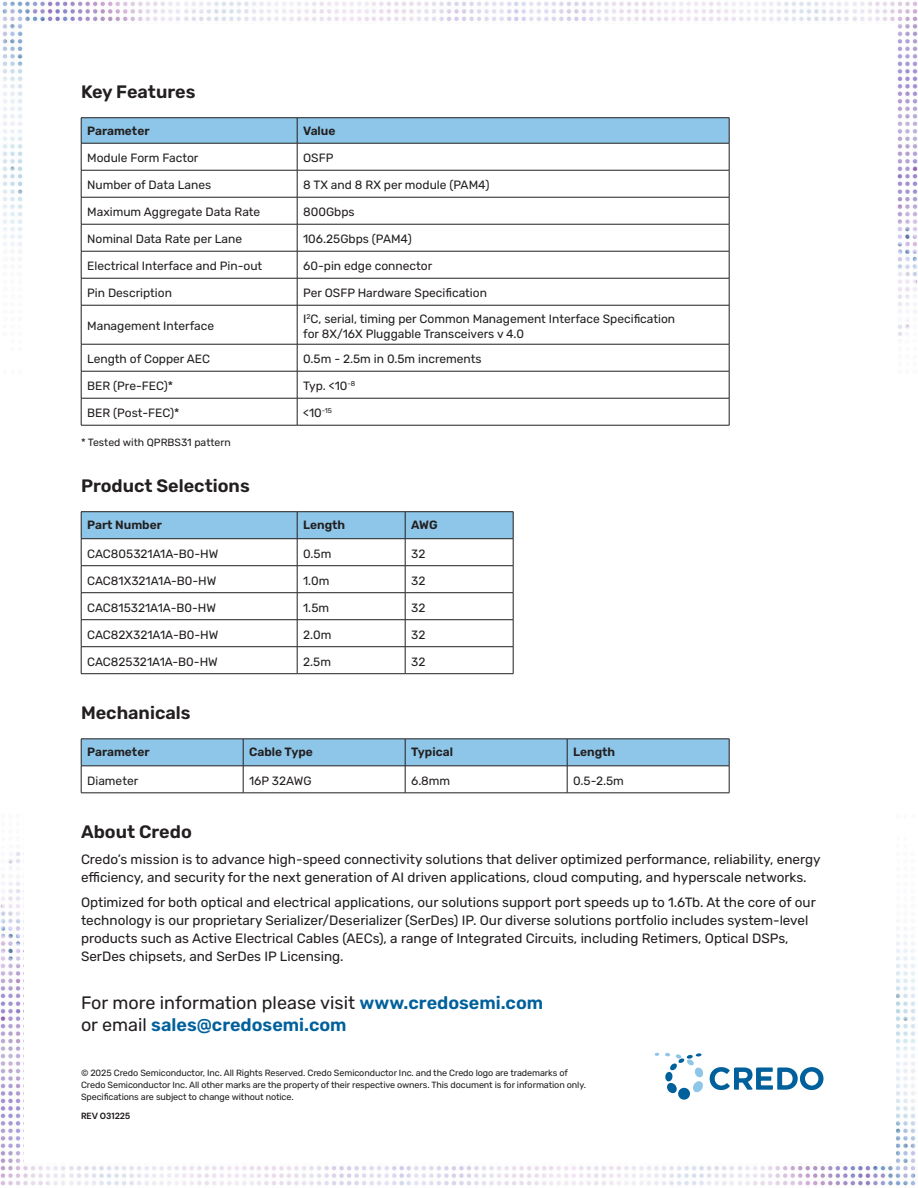
<style>
.page{position:relative;width:918px;height:1188px;background:#fff}
.page>*{position:absolute;margin:0;border:0;box-sizing:border-box;transform-origin:0 0}
.t1{font:18px/21.6px "Rubik";color:#231f20}
.t2{font:300 18px "Rubik";color:#231f20}
.t3{font:13.5px/18px "Rubik";color:#231f20}
.t4{font:12px/15px "Rubik";color:#231f20}
.t5{font:300 12px "Rubik";color:#231f20}
.t6{font:10.5px "Rubik";color:#231f20}
.t7{font:9px/12px "Rubik";letter-spacing:-.01em;color:#231f20}
.t8{font:9px "DM Sans 9 pt";letter-spacing:-.01em;color:#231f20}
.s1{font-weight:300;color:#00609c}
</style>
<div class="page">
<img style="left:406px;top:928px;width:510px;height:258px">
<img style="left:0;top:852px;width:404px;height:334px">
<img style="left:2px;top:1px;width:510px;height:259px">
<img style="left:514px;top:1px;width:404px;height:335px">
<div style="left:25px;top:25px;width:871px;height:1138px;background:#fff"></div>
<hr style="left:81px;top:305px;width:216px;height:1px;background:#231f20">
<hr style="left:81px;top:305px;width:1px;height:39px;background:#231f20">
<hr style="left:297px;top:305px;width:432px;height:1px;background:#231f20">
<hr style="left:297px;top:305px;width:1px;height:39px;background:#231f20">
<hr style="left:729px;top:305px;width:1px;height:39px;background:#231f20">
<hr style="left:81px;top:344px;width:216px;height:1px;background:#231f20">
<hr style="left:297px;top:344px;width:432px;height:1px;background:#231f20">
<hr style="left:81px;top:371px;width:216px;height:1px;background:#231f20">
<hr style="left:297px;top:371px;width:432px;height:1px;background:#231f20">
<hr style="left:81px;top:398px;width:216px;height:1px;background:#231f20">
<svg style="left:81px;top:344px;width:1px;height:81px"></svg>
<hr style="left:297px;top:398px;width:432px;height:1px;background:#231f20">
<svg style="left:297px;top:344px;width:1px;height:81px"></svg>
<svg style="left:729px;top:344px;width:1px;height:81px"></svg>
<hr style="left:81px;top:425px;width:216px;height:1px;background:#231f20">
<hr style="left:297px;top:425px;width:432px;height:1px;background:#231f20">
<hr style="left:81px;top:117px;width:216px;height:1px;background:#231f20">
<hr style="left:297px;top:117px;width:432px;height:1px;background:#231f20">
<svg style="left:81px;top:118px;width:649px;height:187px"></svg>
<hr style="left:81px;top:143px;width:216px;height:1px;background:#231f20">
<hr style="left:297px;top:143px;width:432px;height:1px;background:#231f20">
<hr style="left:81px;top:511px;width:216px;height:1px;background:#231f20">
<hr style="left:297px;top:511px;width:108px;height:1px;background:#231f20">
<hr style="left:405px;top:511px;width:108px;height:1px;background:#231f20">
<svg style="left:81px;top:512px;width:433px;height:162px"></svg>
<hr style="left:81px;top:673px;width:216px;height:1px;background:#231f20">
<hr style="left:297px;top:673px;width:108px;height:1px;background:#231f20">
<hr style="left:405px;top:673px;width:108px;height:1px;background:#231f20">
<svg style="left:81px;top:739px;width:649px;height:54px"></svg>
<hr style="left:81px;top:793px;width:162px;height:1px;background:#231f20">
<hr style="left:243px;top:793px;width:162px;height:1px;background:#231f20">
<hr style="left:405px;top:793px;width:162px;height:1px;background:#231f20">
<hr style="left:567px;top:793px;width:162px;height:1px;background:#231f20">
<svg style="left:710px;top:1067px;width:114px;height:23px"></svg>
<div style="left:678px;top:1088px;width:12px;height:12px;background:#00609c;border-radius:50%"></div>
<svg style="left:665px;top:1053px;width:39px;height:41px"></svg>
<svg style="left:655px;top:1053px;width:4px;height:3px"></svg>
<p class="t2" style="left:81px;top:82px;width:116px">Key Features</p>
<p class="t5" style="left:87px;top:124px;width:64px">Parameter</p>
<p class="t5" style="left:303px;top:124px;width:34px">Value</p>
<p class="t4" style="left:87px;top:151px;width:113px">Module Form Factor</p>
<p class="t4" style="left:303px;top:151px;width:32px">OSFP</p>
<p class="t4" style="left:87px;top:178px;width:126px">Number of Data Lanes</p>
<p class="t4" style="left:303px;top:178px;width:188px">8 TX and 8 RX per module (PAM4)</p>
<p class="t4" style="left:87px;top:205px;width:175px">Maximum Aggregate Data Rate</p>
<p class="t4" style="left:303px;top:205px;width:53px">800Gbps</p>
<p class="t4" style="left:87px;top:232px;width:156px">Nominal Data Rate per Lane</p>
<p class="t4" style="left:303px;top:232px;width:110px">106.25Gbps (PAM4)</p>
<p class="t4" style="left:87px;top:259px;width:177px">Electrical Interface and Pin-out</p>
<p class="t4" style="left:303px;top:259px;width:131px">60-pin edge connector</p>
<p class="t4" style="left:87px;top:286px;width:86px">Pin Description</p>
<p class="t4" style="left:303px;top:286px;width:185px">Per OSFP Hardware Specification</p>
<p class="t4" style="left:87px;top:319px;width:129px">Management Interface</p>
<p class="t4" style="left:303px;top:311px;width:374px">I<sup>2</sup>C, serial, timing per Common Management Interface Specification for 8X/16X Pluggable Transceivers v 4.0</p>
<p class="t4" style="left:87px;top:352px;width:124px">Length of Copper AEC</p>
<p class="t4" style="left:303px;top:352px;width:180px">0.5m - 2.5m in 0.5m increments</p>
<p class="t4" style="left:87px;top:379px;width:87px">BER (Pre-FEC)*</p>
<p class="t4" style="left:303px;top:379px;width:54px">Typ. &lt;10<sup>-8</sup></p>
<p class="t4" style="left:87px;top:406px;width:94px">BER (Post-FEC)*</p>
<p class="t4" style="left:303px;top:406px;width:30px">&lt;10<sup>-15</sup></p>
<p class="t6" style="left:81px;top:436px;width:151px">* Tested with QPRBS31 pattern</p>
<p class="t2" style="left:81px;top:476px;width:170px">Product Selections</p>
<p class="t5" style="left:87px;top:518px;width:76px">Part Number</p>
<p class="t5" style="left:303px;top:518px;width:44px">Length</p>
<p class="t5" style="left:411px;top:518px;width:28px">AWG</p>
<p class="t4" style="left:87px;top:546px;width:133px">CAC805321A1A-B0-HW</p>
<p class="t4" style="left:303px;top:546px;width:30px">0.5m</p>
<p class="t4" style="left:411px;top:546px;width:16px">32</p>
<p class="t4" style="left:87px;top:573px;width:131px">CAC81X321A1A-B0-HW</p>
<p class="t4" style="left:303px;top:573px;width:28px">1.0m</p>
<p class="t4" style="left:411px;top:573px;width:16px">32</p>
<p class="t4" style="left:87px;top:600px;width:130px">CAC815321A1A-B0-HW</p>
<p class="t4" style="left:303px;top:600px;width:27px">1.5m</p>
<p class="t4" style="left:411px;top:600px;width:16px">32</p>
<p class="t4" style="left:87px;top:627px;width:133px">CAC82X321A1A-B0-HW</p>
<p class="t4" style="left:303px;top:627px;width:30px">2.0m</p>
<p class="t4" style="left:411px;top:627px;width:16px">32</p>
<p class="t4" style="left:87px;top:654px;width:132px">CAC825321A1A-B0-HW</p>
<p class="t4" style="left:303px;top:654px;width:29px">2.5m</p>
<p class="t4" style="left:411px;top:654px;width:16px">32</p>
<p class="t2" style="left:81px;top:703px;width:111px">Mechanicals</p>
<p class="t5" style="left:87px;top:745px;width:64px">Parameter</p>
<p class="t5" style="left:249px;top:745px;width:65px">Cable Type</p>
<p class="t5" style="left:411px;top:745px;width:43px">Typical</p>
<p class="t5" style="left:573px;top:745px;width:44px">Length</p>
<p class="t4" style="left:87px;top:774px;width:53px">Diameter</p>
<p class="t4" style="left:249px;top:774px;width:64px">16P 32AWG</p>
<p class="t4" style="left:411px;top:774px;width:41px">6.8mm</p>
<p class="t4" style="left:573px;top:774px;width:52px">0.5-2.5m</p>
<p class="t2" style="left:81px;top:822px;width:112px">About Credo</p>
<p class="t3" style="left:81px;top:851px;width:741px">Credo’s mission is to advance high-speed connectivity solutions that deliver optimized performance, reliability, energy efficiency, and security for the next generation of AI driven applications, cloud computing, and hyperscale networks.</p>
<p class="t3" style="left:81px;top:894px;width:736px">Optimized for both optical and electrical applications, our solutions support port speeds up to 1.6Tb. At the core of our technology is our proprietary Serializer/Deserializer (SerDes) IP. Our diverse solutions portfolio includes system-level products such as Active Electrical Cables (AECs), a range of Integrated Circuits, including Retimers, Optical DSPs, SerDes chipsets, and SerDes IP Licensing.</p>
<p class="t1" style="left:81px;top:993px;width:464px">For more information please visit <span class="s1">www.credosemi.com </span>or email <span class="s1">sales@credosemi.com</span></p>
<p class="t7" style="left:81px;top:1067px;width:506px">© 2025 Credo Semiconductor, Inc. All Rights Reserved. Credo Semiconductor Inc. and the Credo logo are trademarks of<br>Credo Semiconductor Inc. All other marks are the property of their respective owners. This document is for information only.<br>Specifications are subject to change without notice.</p>
<p class="t8" style="left:81px;top:1110px;width:51px">REV 031225</p>
</div>
